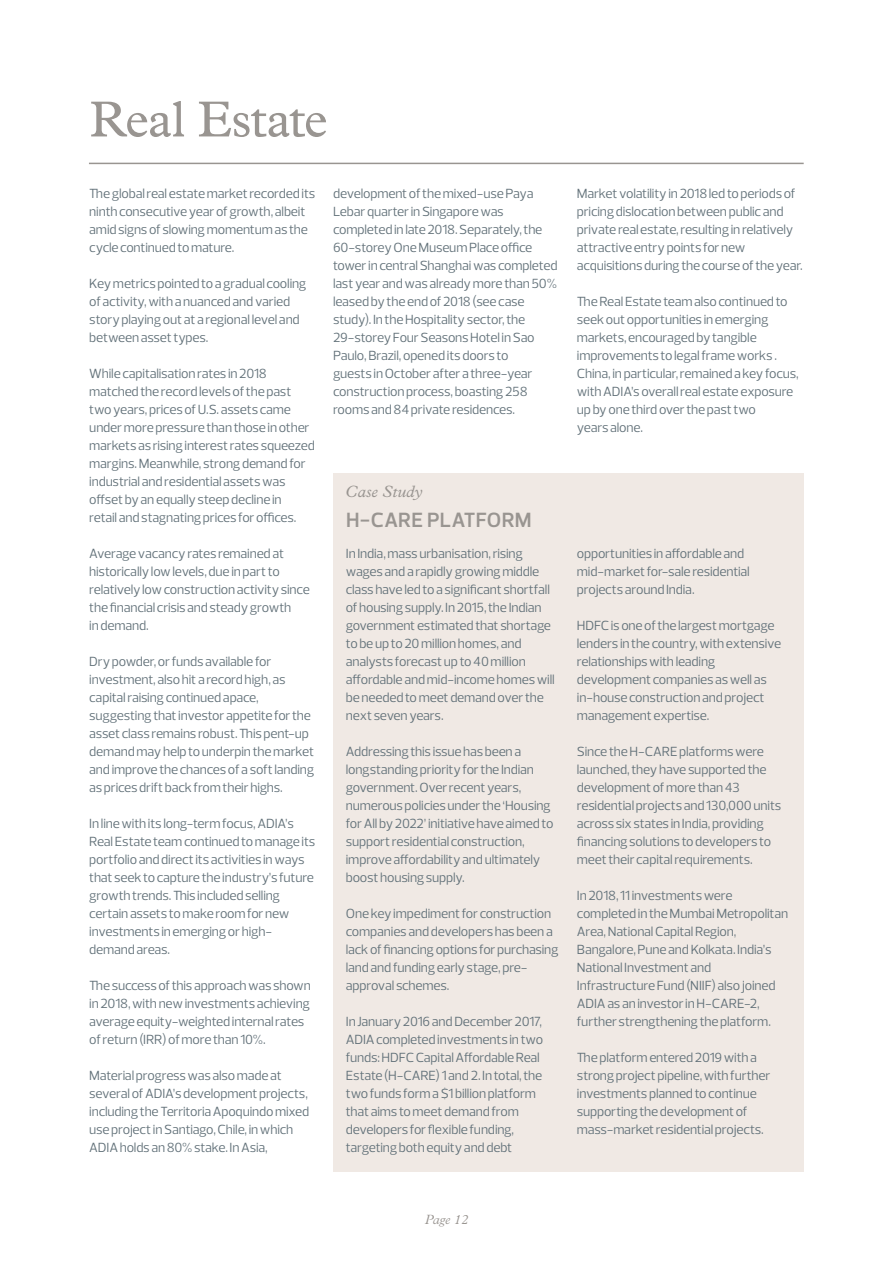
<style>
.page{position:relative;width:893px;height:1263px;background:#fff}
.page>*{position:absolute;margin:0;border:0;box-sizing:border-box;transform-origin:0 0}
.PageHeading{font:51px "Plantin MT Pro";letter-spacing:-.02em;color:#999591}
.SubHeading1{font:600 21px "Prelo";letter-spacing:.01em;color:#999591}
.CaseStudyHeading{font:italic 16.5px "Plantin MT Pro";color:#999591}
.BodyText{font:13.5px/18px "Prelo";letter-spacing:-.015em;color:#627179}
.t1{font:italic 300 13.5px "Plantin MT Pro";letter-spacing:-.01em;color:#999591}
</style>
<div class="page">
<div style="left:333px;top:473px;width:471px;height:698px;background:#f0e9e4"></div>
<hr style="left:89px;top:163px;width:715px;height:1px;background:#999591">
<p class="PageHeading" style="left:89px;top:90px;width:240px">Real Estate</p>
<p class="BodyText" style="left:89px;top:185px;width:228px">The global real estate market recorded its ninth consecutive year of growth, albeit amid signs of slowing momentum as the cycle continued to mature.</p>
<p class="BodyText" style="left:89px;top:275px;width:219px">Key metrics pointed to a gradual cooling of activity, with a nuanced and varied story playing out at a regional level and between asset types.</p>
<p class="BodyText" style="left:89px;top:365px;width:204px">While capitalisation rates in 2018 matched the record levels of the past</p>
<p class="BodyText" style="left:89px;top:401px;width:227px">two years, prices of U.S. assets came under more pressure than those in other markets as rising interest rates squeezed margins. Meanwhile, strong demand for industrial and residential assets was offset by an equally steep decline in</p>
<p class="BodyText" style="left:89px;top:509px;width:209px">retail and stagnating prices for offices.</p>
<p class="BodyText" style="left:89px;top:545px;width:222px">Average vacancy rates remained at historically low levels, due in part to relatively low construction activity since the financial crisis and steady growth</p>
<p class="BodyText" style="left:89px;top:617px;width:61px">in demand.</p>
<p class="BodyText" style="left:89px;top:653px;width:226px">Dry powder, or funds available for investment, also hit a record high, as capital raising continued apace, suggesting that investor appetite for the asset class remains robust. This pent-up demand may help to underpin the market and improve the chances of a soft landing as prices drift back from their highs.</p>
<p class="BodyText" style="left:89px;top:815px;width:228px">In line with its long-term focus, ADIA’s Real Estate team continued to manage its portfolio and direct its activities in ways that seek to capture the industry’s future growth trends. This included selling certain assets to make room for new investments in emerging or high&shy;demand areas.</p>
<p class="BodyText" style="left:89px;top:977px;width:223px">The success of this approach was shown in 2018, with new investments achieving average equity-weighted internal rates of return (IRR) of more than 10%.</p>
<p class="BodyText" style="left:89px;top:1067px;width:222px">Material progress was also made at several of ADIA’s development projects, including the Territoria Apoquindo mixed use project in Santiago, Chile, in which ADIA holds an 80% stake. In Asia,</p>
<p class="BodyText" style="left:333px;top:185px;width:226px">development of the mixed-use Paya Lebar quarter in Singapore was completed in late 2018. Separately, the 60-storey One Museum Place office tower in central Shanghai was completed last year and was already more than 50% leased by the end of 2018 (see case study). In the Hospitality sector, the 29-storey Four Seasons Hotel in Sao Paulo, Brazil, opened its doors to<br>guests in October after a three-year construction process, boasting 258 rooms and 84 private residences.</p>
<p class="BodyText" style="left:577px;top:185px;width:227px">Market volatility in 2018 led to periods of pricing dislocation between public and private real estate, resulting in relatively attractive entry points for new acquisitions during the course of the year.</p>
<p class="BodyText" style="left:577px;top:293px;width:223px">The Real Estate team also continued to seek out opportunities in emerging markets, encouraged by tangible improvements to legal frame works .<br>China, in particular, remained a key focus, with ADIA’s overall real estate exposure up by one third over the past two</p>
<p class="BodyText" style="left:577px;top:419px;width:68px">years alone.</p>
<p class="CaseStudyHeading" style="left:346px;top:482px;width:78px">Case Study</p>
<p class="SubHeading1" style="left:346px;top:507px;width:187px">H-CARE PLATFORM</p>
<p class="BodyText" style="left:346px;top:545px;width:210px">In India, mass urbanisation, rising wages and a rapidly growing middle class have led to a significant shortfall of housing supply. In 2015, the Indian government estimated that shortage to be up to 20 million homes, and analysts forecast up to 40 million affordable and mid-income homes will be needed to meet demand over the next seven years.</p>
<p class="BodyText" style="left:346px;top:743px;width:209px">Addressing this issue has been a longstanding priority for the Indian government. Over recent years, numerous policies under the ‘Housing for All by 2022’ initiative have aimed to support residential construction, improve affordability and ultimately boost housing supply.</p>
<p class="BodyText" style="left:346px;top:905px;width:214px">One key impediment for construction companies and developers has been a lack of financing options for purchasing land and funding early stage, pre&shy;approval schemes.</p>
<p class="BodyText" style="left:346px;top:1013px;width:199px">In January 2016 and December 2017, ADIA completed investments in two funds: HDFC Capital Affordable Real Estate (H-CARE) 1 and 2. In total, the two funds form a $1 billion platform that aims to meet demand from developers for flexible funding, targeting both equity and debt</p>
<p class="BodyText" style="left:577px;top:545px;width:174px">opportunities in affordable and mid-market for-sale residential projects around India.</p>
<p class="BodyText" style="left:577px;top:617px;width:206px">HDFC is one of the largest mortgage lenders in the country, with extensive relationships with leading development companies as well as in-house construction and project management expertise.</p>
<p class="BodyText" style="left:577px;top:743px;width:206px">Since the H-CARE platforms were launched, they have supported the development of more than 43 residential projects and 130,000 units across six states in India, providing financing solutions to developers to meet their capital requirements.</p>
<p class="BodyText" style="left:577px;top:887px;width:213px">In 2018, 11 investments were completed in the Mumbai Metropolitan Area, National Capital Region, Bangalore, Pune and Kolkata. India’s National Investment and Infrastructure Fund (NIIF) also joined ADIA as an investor in H-CARE-2, further strengthening the platform.</p>
<p class="BodyText" style="left:577px;top:1049px;width:195px">The platform entered 2019 with a strong project pipeline, with further investments planned to continue supporting the development of mass-market residential projects.</p>
<p class="t1" style="left:425px;top:1212px;width:45px">Page 12</p>
</div>
